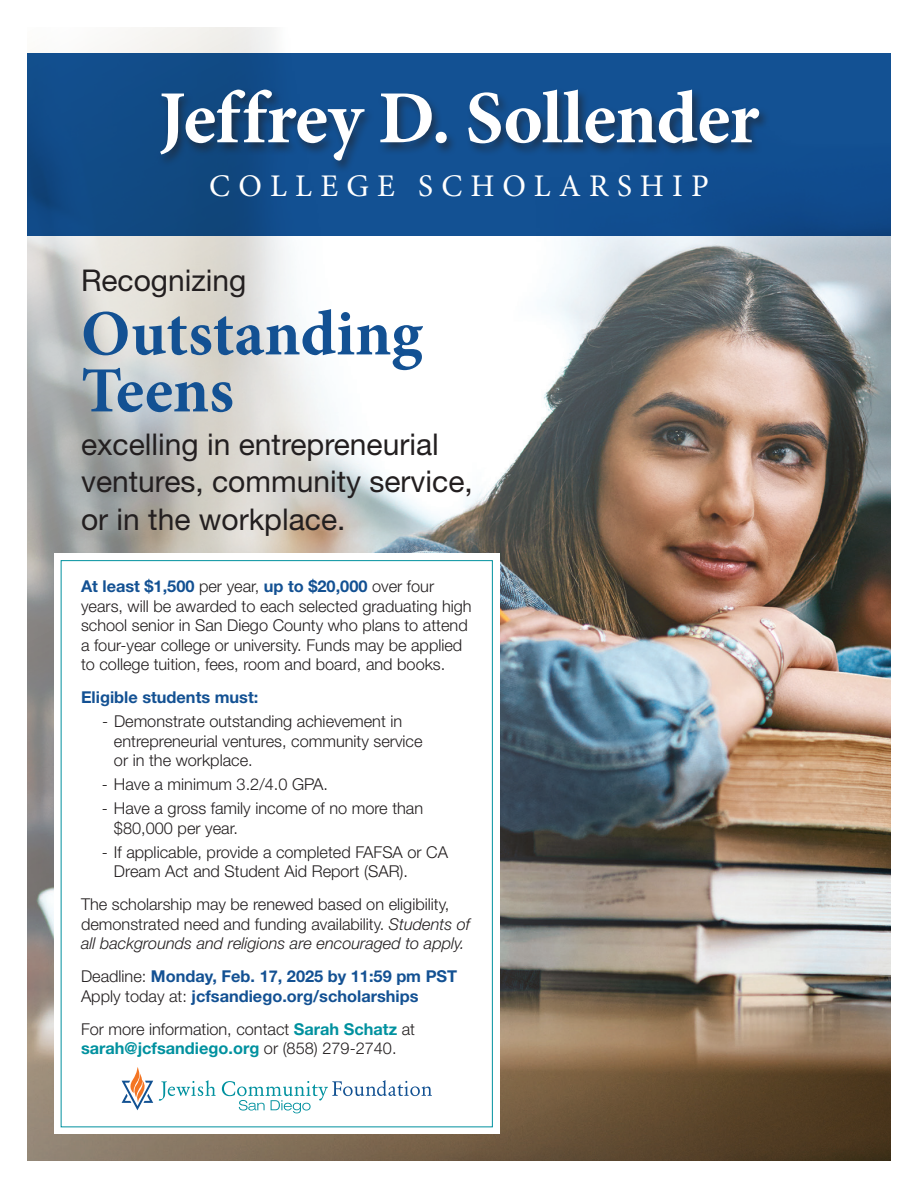
<style>
.page{position:relative;width:918px;height:1188px;background:#fff}
.page>*{position:absolute;margin:0;border:0;box-sizing:border-box;transform-origin:0 0}
.t1{font:700 75px "Minion Pro";letter-spacing:-.005em;color:#fff}
.t2{font:700 64.5px "Minion Pro";color:#135193}
.t3{font:31.5px "Minion Pro";letter-spacing:.26em;color:#fff}
.t4{font:30px/37.5px "Helvetica Neue LT Std";color:#231f20}
.t5{font:300 16.35px/19.5px "Helvetica Neue LT Std";color:#231f20}
.t6{font:700 16.35px/19.5px "Helvetica Neue LT Std";color:#135193}
.s1{font-weight:700;color:#135193}
.s2{font-style:italic}
.s3{font-weight:300;color:#231f20}
.s4{font-weight:700;color:#00919f}
</style>
<div class="page">
<img style="left:27px;top:27px;width:864px;height:1134px">
<div style="left:54px;top:554px;width:446px;height:580px;background:#fff"></div>
<svg style="left:159px;top:1080px;width:57px;height:21px"></svg>
<svg style="left:222px;top:1080px;width:210px;height:33px"></svg>
<svg style="left:122px;top:1067px;width:31px;height:43px"></svg>
<div style="left:27px;top:53px;width:864px;height:182px;background:#135193"></div>
<div style="left:157px;top:87px;width:613px;height:86px;background:#231f20;opacity:.55"></div>
<p class="t1" style="left:159px;top:65px;width:602px">Jeffrey D. Sollender</p>
<p class="t3" style="left:209px;top:165px;width:501px">COLLEGE SCHOLARSHIP</p>
<p class="t4" style="left:81px;top:262px;width:167px">Recognizing</p>
<p class="t2" style="left:81px;top:288px;width:343px">Outstanding</p>
<p class="t2" style="left:81px;top:345px;width:154px">Teens</p>
<p class="t4" style="left:81px;top:425px;width:393px">excelling in entrepreneurial ventures, community service, or in the workplace.</p>
<p class="t5" style="left:81px;top:576px;width:392px"><span class="s1">At least $1,500</span> per year, <span class="s1">up to $20,000</span> over four years, will be awarded to each selected graduating high school senior in San Diego County who plans to attend a four-year college or university. Funds may be applied to college tuition, fees, room and board, and books.</p>
<p class="t6" style="left:81px;top:687px;width:179px">Eligible students must:</p>
<p class="t5" style="left:114px;top:711px;width:310px;text-indent:-12px">- Demonstrate outstanding achievement in entrepreneurial ventures, community service or in the workplace.</p>
<p class="t5" style="left:102px;top:774px;width:228px">- Have a minimum 3.2/4.0 GPA.</p>
<p class="t5" style="left:114px;top:798px;width:311px;text-indent:-12px">- Have a gross family income of no more than $80,000 per year.</p>
<p class="t5" style="left:114px;top:842px;width:336px;text-indent:-12px">- If applicable, provide a completed FAFSA or CA<br>Dream Act and Student Aid Report (SAR).</p>
<p class="t5" style="left:81px;top:894px;width:391px">The scholarship may be renewed based on eligibility, demonstrated need and funding availability. <span class="s2">Students of all backgrounds and religions are encouraged to apply.</span></p>
<p class="t6" style="left:81px;top:966px;width:378px"><span class="s3">Deadline:</span> Monday, Feb. 17, 2025 by 11:59 pm PST<br><span class="s3">Apply today at:</span> jcfsandiego.org/scholarships</p>
<p class="t5" style="left:81px;top:1019px;width:336px">For more information, contact <span class="s4">Sarah Schatz</span> at <span class="s4">sarah@jcfsandiego.org</span> or (858) 279-2740.</p>
</div>
